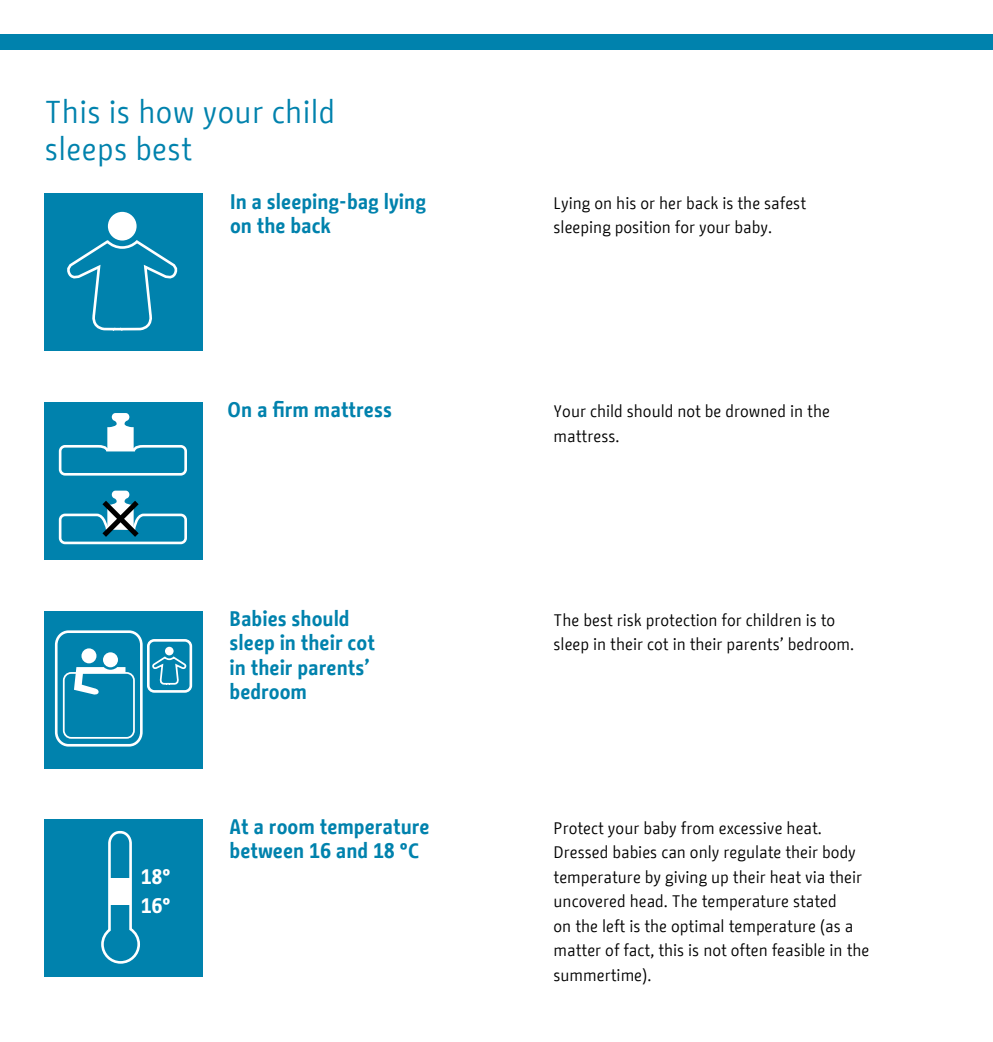
<style>
.page{position:relative;width:993px;height:1042px;background:#fff}
.page>*{position:absolute;margin:0;border:0;box-sizing:border-box;transform-origin:0 0}
.H2_Ueberschrift{font:31.5px/36.8px "BMF Change";letter-spacing:.01em;color:#0082ad}
.P_Fettung{font:700 21px/24.5px "BMF Change";color:#0082ad}
.t1{font:700 21px/29.2px "BMF Change";color:#fff}
.P_Brottext{font:16.62px/24.5px "BMF Change";color:#000}
</style>
<div class="page">
<div style="left:0;top:34px;width:496px;height:16px;background:#0082ad"></div>
<div style="left:496px;top:34px;width:496px;height:16px;background:#0082ad"></div>
<div style="left:45px;top:611px;width:158px;height:158px;background:#0082ad"></div>
<svg style="left:54px;top:630px;width:139px;height:117px"></svg>
<div style="left:63px;top:672px;width:72px;height:67px;border:2px solid #fff;border-radius:7px"></div>
<div style="left:45px;top:402px;width:158px;height:158px;background:#0082ad"></div>
<svg style="left:58px;top:413px;width:129px;height:132px"></svg>
<div style="left:45px;top:193px;width:158px;height:158px;background:#0082ad"></div>
<div style="left:108px;top:212px;width:28px;height:28px;background:#fff;border-radius:50%"></div>
<svg style="left:67px;top:235px;width:111px;height:96px"></svg>
<div style="left:45px;top:819px;width:158px;height:158px;background:#0082ad"></div>
<svg style="left:101px;top:830px;width:39px;height:134px"></svg>
<div style="left:109px;top:878px;width:21px;height:27px;background:#fff"></div>
<h2 class="H2_Ueberschrift" style="left:45px;top:94px;width:291px">This is how your child sleeps best</h2>
<h3 class="P_Fettung" style="left:230px;top:189px;width:197px">In a sleeping-bag lying on the back</h3>
<h3 class="P_Fettung" style="left:227px;top:398px;width:166px">On a firm mattress</h3>
<h3 class="P_Fettung" style="left:229px;top:606px;width:147px">Babies should sleep in their cot in their parents’ bedroom</h3>
<p class="P_Brottext" style="left:553px;top:191px;width:254px">Lying on his or her back is the safest sleeping position for your baby.</p>
<p class="P_Brottext" style="left:553px;top:399px;width:278px">Your child should not be drowned in the mattress.</p>
<p class="P_Brottext" style="left:553px;top:607px;width:302px">The best risk protection for children is to sleep in their cot in their parents’ bedroom.</p>
<p class="t1" style="left:141px;top:862px;width:32px">18°<br>16°</p>
<h3 class="P_Fettung" style="left:229px;top:814px;width:201px">At a room temperature between 16 and 18 °C</h3>
<p class="P_Brottext" style="left:553px;top:816px;width:317px">Protect your baby from excessive heat.<br>Dressed babies can only regulate their body temperature by giving up their heat via their uncovered head. The temperature stated<br>on the left is the optimal temperature (as a matter of fact, this is not often feasible in the summertime).</p>
</div>
